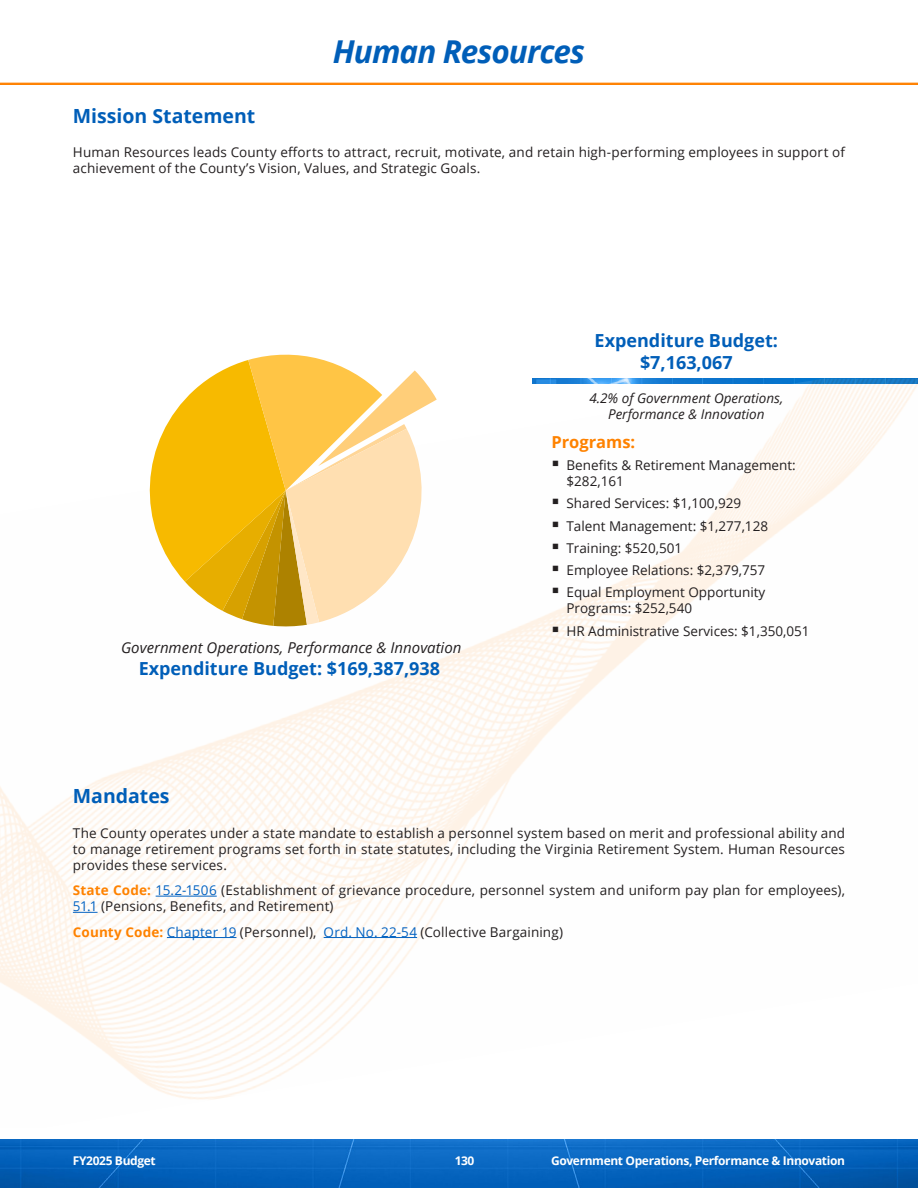
<style>
.page{position:relative;width:918px;height:1188px;background:#fff}
.page>*{position:absolute;margin:0;border:0;box-sizing:border-box;transform-origin:0 0}
.Head_2{font:italic 700 31.5px "Open Sans";letter-spacing:-.03em;color:#005eb8}
.Heading_L1{font:700 19.5px "Open Sans";color:#005eb8}
.EB_Heading{font:700 18px/21.6px "Open Sans";color:#005eb8;text-align:center}
.EB_Heading_2{font:700 16.5px "Open Sans";color:#ff8200}
.t1{font:italic 15px "Open Sans";color:#231f20}
.Body{font:13.5px/16.2px "Open Sans";letter-spacing:.01em;color:#231f20}
.EB_Quote{font:italic 13.5px/16.2px "Open Sans";color:#231f20;text-align:center}
.t2{font:700 12px "Open Sans";letter-spacing:-.03em;color:#fff}
.s1{font-weight:700;color:#ff8200}
.s2{color:#0563c1}
</style>
<div class="page">
<img style="left:0;top:82px;width:918px;height:3px">
<img style="left:0;top:1139px;width:918px;height:49px">
<img style="left:0;top:379px;width:918px;height:721px">
<svg style="left:135px;top:354px;width:306px;height:273px"></svg>
<hr style="left:156px;top:896px;width:61px;height:1px;background:#0563c1">
<svg style="left:73px;top:912px;width:25px;height:1px"></svg>
<hr style="left:167px;top:937px;width:69px;height:1px;background:#0563c1">
<hr style="left:324px;top:937px;width:93px;height:1px;background:#0563c1">
<svg style="left:560px;top:470px;width:18px;height:1px"></svg>
<svg style="left:560px;top:508px;width:18px;height:1px"></svg>
<svg style="left:560px;top:531px;width:18px;height:1px"></svg>
<svg style="left:560px;top:553px;width:18px;height:1px"></svg>
<svg style="left:560px;top:575px;width:18px;height:1px"></svg>
<svg style="left:560px;top:597px;width:18px;height:1px"></svg>
<svg style="left:560px;top:636px;width:18px;height:1px"></svg>
<p class="Head_2" style="left:333px;top:29px;width:254px">Human Resources</p>
<p class="Heading_L1" style="left:73px;top:102px;width:184px">Mission Statement</p>
<p class="Body" style="left:73px;top:144px;width:774px">Human Resources leads County efforts to attract, recruit, motivate, and retain high-performing employees in support of achievement of the County’s Vision, Values, and Strategic Goals.</p>
<p class="t1" style="left:121px;top:638px;width:342px">Government Operations, Performance &amp; Innovation</p>
<h3 class="EB_Heading" style="left:139px;top:657px;width:303px">Expenditure Budget: $169,387,938</h3>
<p class="EB_Heading" style="left:595px;top:329px;width:185px">Expenditure Budget: $7,163,067</p>
<p class="EB_Quote" style="left:589px;top:389px;width:195px">4.2% of Government Operations,<br>Performance &amp; Innovation</p>
<p class="EB_Heading_2" style="left:551px;top:430px;width:85px">Programs:</p>
<p class="Body" style="left:567px;top:457px;width:231px;text-indent:-15px">▪ Benefits &amp; Retirement Management: $282,161</p>
<p class="Body" style="left:551px;top:495px;width:191px">▪ Shared Services: $1,100,929</p>
<p class="Body" style="left:551px;top:517px;width:218px">▪ Talent Management: $1,277,128</p>
<p class="Body" style="left:551px;top:539px;width:132px">▪ Training: $520,501</p>
<p class="Body" style="left:551px;top:562px;width:215px">▪ Employee Relations: $2,379,757</p>
<p class="Body" style="left:567px;top:584px;width:200px;text-indent:-15px">▪ Equal Employment Opportunity<br>Programs: $252,540</p>
<p class="Body" style="left:551px;top:622px;width:260px">▪ HR Administrative Services: $1,350,051</p>
<p class="Heading_L1" style="left:73px;top:782px;width:98px">Mandates</p>
<p class="Body" style="left:73px;top:824px;width:774px;text-align:justify">The County operates under a state mandate to establish a personnel system based on merit and professional ability and to manage retirement programs set forth in state statutes, including the Virginia Retirement System. Human Resources provides these services.</p>
<p class="Body" style="left:73px;top:882px;width:774px"><span class="s1">State Code:</span> <span class="s2">15.2-1506</span> (Establishment of grievance procedure, personnel system and uniform pay plan for employees),<br><span class="s2">51.1</span> (Pensions, Benefits, and Retirement)</p>
<p class="Body" style="left:73px;top:923px;width:492px"><span class="s1">County Code:</span> <span class="s2">Chapter 19</span> (Personnel), <span class="s2">Ord. No. 22-54</span> (Collective Bargaining)</p>
<p class="t2" style="left:73px;top:1152px;width:84px">FY2025 Budget</p>
<p class="t2" style="left:455px;top:1152px;width:21px">130</p>
<p class="t2" style="left:551px;top:1152px;width:296px">Government Operations, Performance &amp; Innovation</p>
</div>
